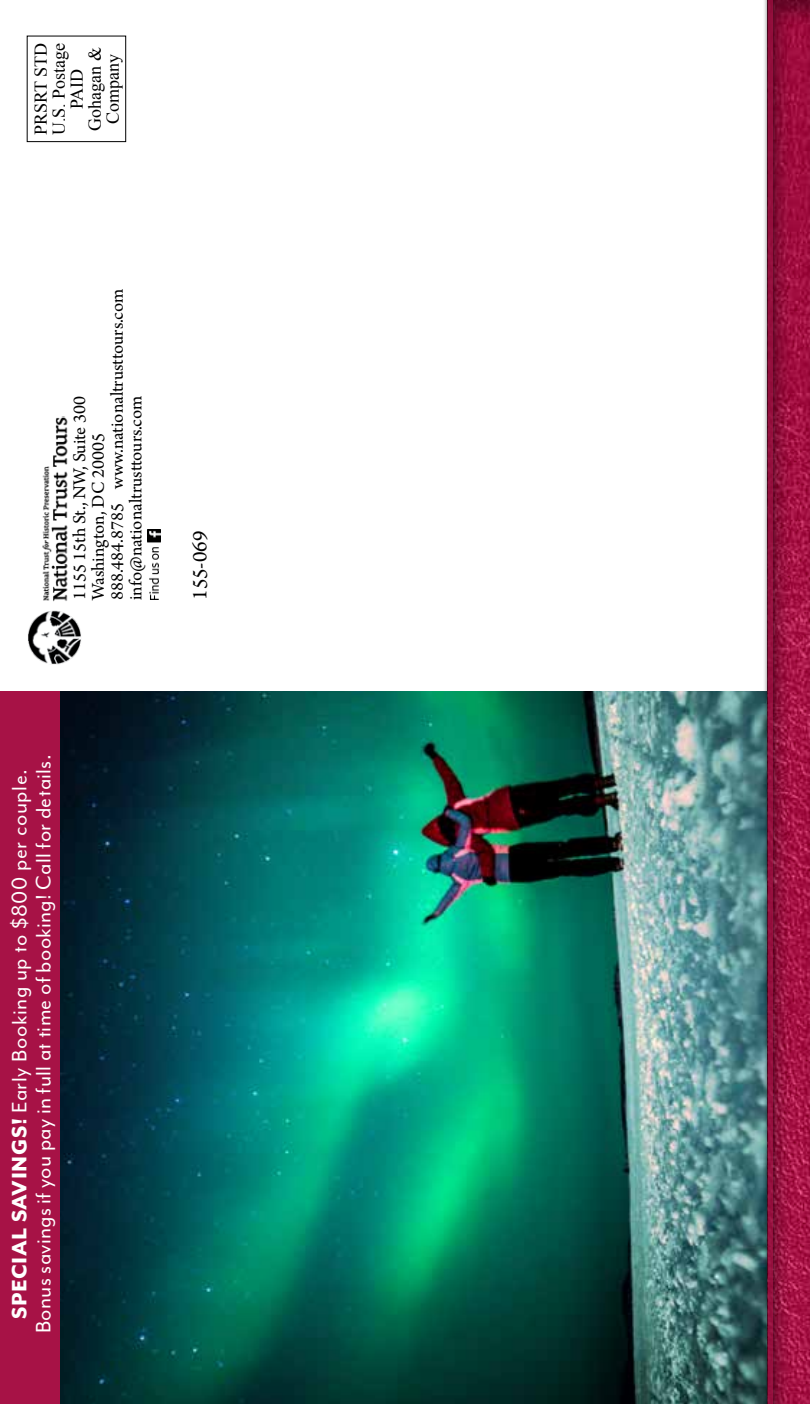
<style>
.page{position:relative;width:810px;height:1404px;background:#fff}
.page>*{position:absolute;margin:0;border:0;box-sizing:border-box;transform-origin:0 0}
.t1{font:24px/24px "Mr Eaves Mod OT";letter-spacing:.01em;color:#fff;text-align:center}
.t2{font:22px "Arno Pro";color:#000}
.t3{font:18.8px/18.8px "Arno Pro";color:#000}
.t4{font:18px/18px "Times New Roman";color:#000;text-align:center}
.s1{font-weight:800}
</style>
<div class="page">
<img style="left:59px;top:692px;width:704px;height:712px">
<svg style="left:777px;top:0;width:33px;height:1404px"></svg>
<div style="left:763px;top:0;width:14px;height:1404px;background:#000;opacity:.5"></div>
<hr style="left:768px;top:0;width:4px;height:1404px;background:#940f3d">
<div style="left:0;top:692px;width:59px;height:712px;background:#a71246"></div>
<div style="left:27px;top:36px;width:99px;height:106px;border:1px solid #000"></div>
<img style="left:28px;top:417px;width:53px;height:248px">
<img style="left:148px;top:529px;width:13px;height:70px">
<p class="t4" style="left:33px;top:135px;width:94px;rotate:-90deg">PRSRT STD<br>U.S. Postage<br>PAID<br>Gohagan &amp;<br>Company</p>
<p class="t3" style="left:72px;top:600px;width:313px;rotate:-90deg">1155 15th St., NW, Suite 300<br>Washington, DC 20005<br>888.484.8785 www.nationaltrusttours.com info@nationaltrusttours.com</p>
<p class="t2" style="left:191px;top:600px;width:71px;rotate:-90deg">155-069</p>
<p class="t1" style="left:8px;top:1333px;width:580px;rotate:-90deg"><span class="s1">SPECIAL SAVINGS!</span> Early Booking up to $800 per couple.<br>Bonus savings if you pay in full at time of booking! Call for details.</p>
</div>
